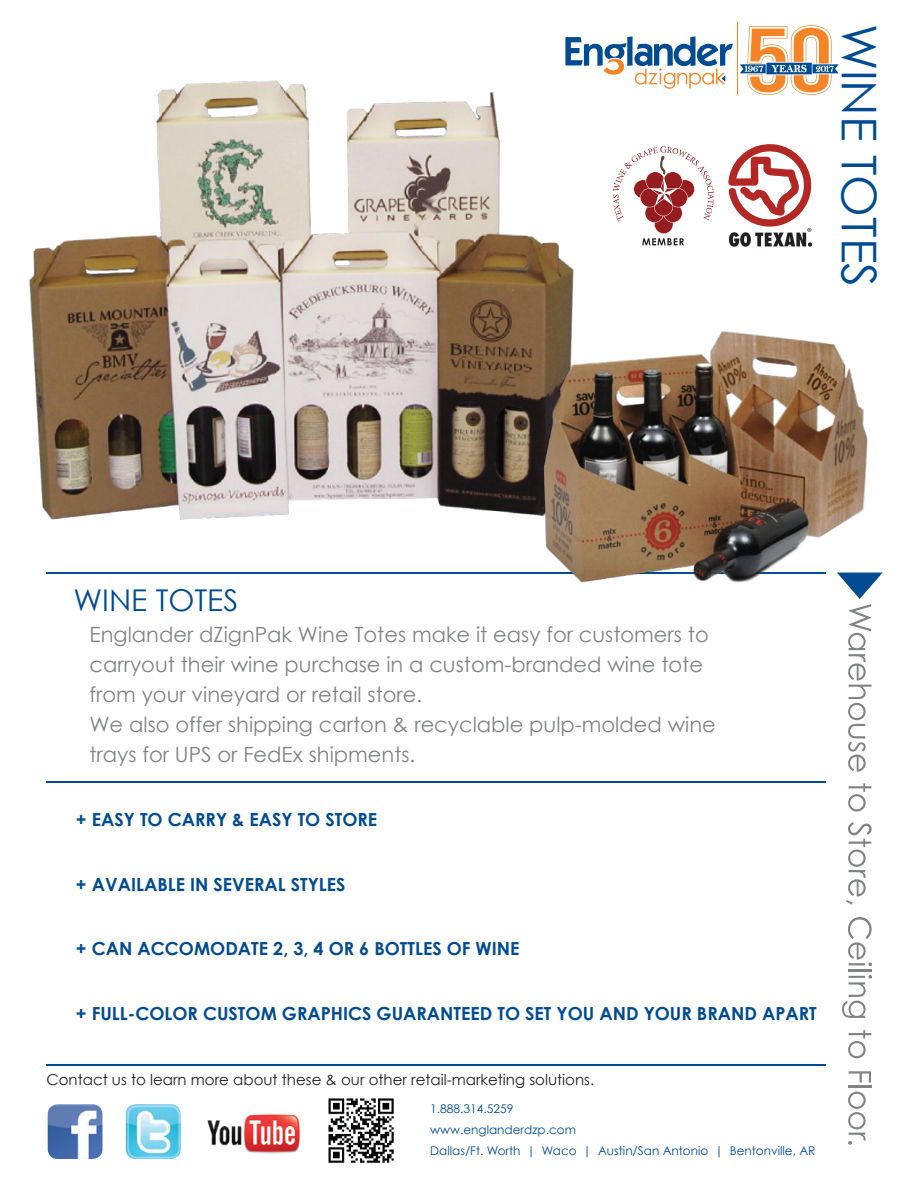
<style>
.page{position:relative;width:918px;height:1188px;background:#fff}
.page>*{position:absolute;margin:0;border:0;box-sizing:border-box;transform-origin:0 0}
.t1{font:48px "Century Gothic";color:#004b91}
.t2{font:30px "Century Gothic";color:#004b91}
.t3{font:21px/30px "Century Gothic";color:#808285}
.t4{font:700 18px "Century Gothic";color:#004b91}
.t5{font:15px "Century Gothic";color:#231f20}
.t6{font:12px/21px "Century Gothic";color:#004b91}
</style>
<div class="page">
<svg style="left:848px;top:783px;width:23px;height:28px"></svg>
<svg style="left:846px;top:822px;width:26px;height:83px"></svg>
<svg style="left:848px;top:917px;width:24px;height:49px"></svg>
<hr style="left:849px;top:970px;width:23px;height:2px;background:#808285">
<svg style="left:842px;top:975px;width:30px;height:43px"></svg>
<svg style="left:848px;top:1030px;width:23px;height:28px"></svg>
<svg style="left:849px;top:1071px;width:22px;height:12px"></svg>
<hr style="left:849px;top:1086px;width:23px;height:2px;background:#808285">
<svg style="left:848px;top:1092px;width:18px;height:53px"></svg>
<svg style="left:848px;top:573px;width:35px;height:199px"></svg>
<hr style="left:46px;top:1064px;width:780px;height:2px;background:#004b91">
<hr style="left:46px;top:781px;width:780px;height:2px;background:#004b91">
<hr style="left:46px;top:572px;width:780px;height:2px;background:#004b91">
<img style="left:126px;top:1104px;width:55px;height:55px">
<img style="left:328px;top:1098px;width:66px;height:65px">
<img style="left:48px;top:1104px;width:54px;height:55px">
<img style="left:207px;top:1114px;width:94px;height:40px">
<img style="left:29px;top:80px;width:545px;height:440px">
<img style="left:537px;top:327px;width:338px;height:266px">
<svg style="left:728px;top:144px;width:84px;height:103px"></svg>
<svg style="left:613px;top:146px;width:101px;height:99px"></svg>
<hr style="left:737px;top:23px;width:1px;height:72px;background:#f58426">
<svg style="left:740px;top:25px;width:99px;height:70px"></svg>
<svg style="left:565px;top:36px;width:168px;height:53px"></svg>
<h1 class="t1" style="left:889px;top:24px;width:265px;rotate:90deg">WINE TOTES</h1>
<h2 class="t2" style="left:73px;top:581px;width:166px">WINE TOTES</h2>
<p class="t3" style="left:89px;top:619px;width:628px">Englander dZignPak Wine Totes make it easy for customers to carryout their wine purchase in a custom-branded wine tote from your vineyard or retail store.<br>We also offer shipping carton &amp; recyclable pulp-molded wine trays for UPS or FedEx shipments.</p>
<p class="t4" style="left:76px;top:808px;width:303px">+ EASY TO CARRY &amp; EASY TO STORE</p>
<p class="t4" style="left:76px;top:873px;width:271px">+ AVAILABLE IN SEVERAL STYLES</p>
<p class="t4" style="left:76px;top:937px;width:445px">+ CAN ACCOMODATE 2, 3, 4 OR 6 BOTTLES OF WINE</p>
<p class="t4" style="left:76px;top:1002px;width:742px">+ FULL-COLOR CUSTOM GRAPHICS GUARANTEED TO SET YOU AND YOUR BRAND APART</p>
<p class="t5" style="left:46px;top:1070px;width:549px">Contact us to learn more about these &amp; our other retail-marketing solutions.</p>
<p class="t6" style="left:430px;top:1098px;width:387px">1.888.314.5259<br>www.englanderdzp.com<br>Dallas/Ft. Worth | Waco | Austin/San Antonio | Bentonville, AR</p>
</div>
